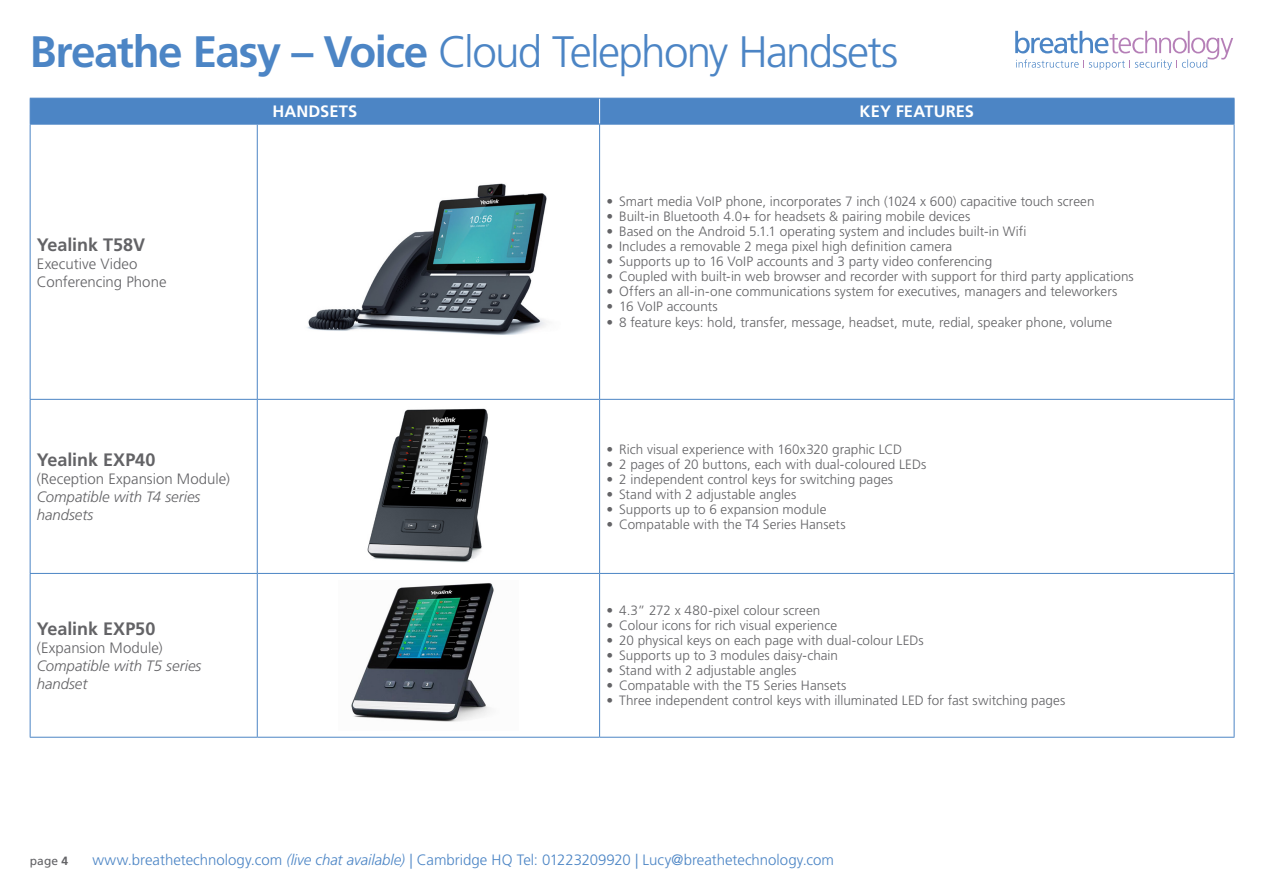
<style>
.page{position:relative;width:1263px;height:893px;background:#fff}
.page>*{position:absolute;margin:0;border:0;box-sizing:border-box;transform-origin:0 0}
.t1{font:300 43.95px "Frutiger LT Std";letter-spacing:-.04em;color:#4c85c5}
.t2{font:700 18px "Frutiger LT Std";letter-spacing:-.005em;color:#636366}
.t3{font:700 16.5px "Frutiger LT Std";letter-spacing:.005em;color:#fff}
.t4{font:300 15px "Frutiger LT Std";color:#4c85c5}
.t5{font:300 15px/18px "Frutiger LT Std";color:#636366}
.t6{font:italic 300 15px/18px "Frutiger LT Std";color:#636366}
.t7{font:300 13.5px "Frutiger LT Std";letter-spacing:.005em;color:#636366}
.t8{font:12px "Frutiger LT Std";color:#636366}
.s1{font-weight:700}
.s2{font-style:italic}
</style>
<div class="page">
<svg style="left:1015px;top:31px;width:218px;height:39px"></svg>
<hr style="left:30px;top:125px;width:1px;height:274px;background:#4c85c5">
<hr style="left:257px;top:125px;width:1px;height:274px;background:#4c85c5">
<hr style="left:599px;top:125px;width:1px;height:274px;background:#4c85c5">
<hr style="left:1234px;top:125px;width:1px;height:274px;background:#4c85c5">
<hr style="left:30px;top:399px;width:227px;height:1px;background:#4c85c5">
<hr style="left:30px;top:400px;width:1px;height:173px;background:#4c85c5">
<hr style="left:257px;top:399px;width:343px;height:1px;background:#4c85c5">
<hr style="left:257px;top:400px;width:1px;height:173px;background:#4c85c5">
<hr style="left:600px;top:399px;width:634px;height:1px;background:#4c85c5">
<hr style="left:599px;top:400px;width:1px;height:173px;background:#4c85c5">
<hr style="left:1234px;top:400px;width:1px;height:173px;background:#4c85c5">
<hr style="left:30px;top:573px;width:227px;height:1px;background:#4c85c5">
<hr style="left:30px;top:574px;width:1px;height:163px;background:#4c85c5">
<hr style="left:257px;top:573px;width:343px;height:1px;background:#4c85c5">
<hr style="left:257px;top:574px;width:1px;height:163px;background:#4c85c5">
<hr style="left:600px;top:573px;width:634px;height:1px;background:#4c85c5">
<hr style="left:599px;top:574px;width:1px;height:163px;background:#4c85c5">
<hr style="left:1234px;top:574px;width:1px;height:163px;background:#4c85c5">
<hr style="left:30px;top:737px;width:227px;height:1px;background:#4c85c5">
<hr style="left:257px;top:737px;width:343px;height:1px;background:#4c85c5">
<hr style="left:600px;top:737px;width:634px;height:1px;background:#4c85c5">
<hr style="left:30px;top:124px;width:227px;height:1px;background:#4c85c5">
<hr style="left:257px;top:124px;width:343px;height:1px;background:#4c85c5">
<hr style="left:600px;top:124px;width:634px;height:1px;background:#4c85c5">
<div style="left:30px;top:98px;width:1205px;height:26px;background:#4c85c5"></div>
<img style="left:307px;top:183px;width:240px;height:152px">
<img style="left:367px;top:408px;width:122px;height:154px">
<img style="left:351px;top:583px;width:143px;height:139px">
<h1 class="t1" style="left:30px;top:27px;width:870px"><span class="s1">Breathe Easy – Voice</span> Cloud Telephony Handsets</h1>
<p class="t3" style="left:272px;top:102px;width:87px">HANDSETS</p>
<p class="t3" style="left:860px;top:102px;width:116px">KEY FEATURES</p>
<p class="t2" style="left:37px;top:234px;width:110px">Yealink T58V</p>
<p class="t5" style="left:37px;top:255px;width:131px">Executive Video<br>Conferencing Phone</p>
<p class="t2" style="left:37px;top:449px;width:120px">Yealink EXP40</p>
<p class="t5" style="left:37px;top:470px;width:195px">(Reception Expansion Module)</p>
<p class="t6" style="left:37px;top:488px;width:165px">Compatible with T4 series handsets</p>
<p class="t2" style="left:37px;top:618px;width:120px">Yealink EXP50</p>
<p class="t5" style="left:37px;top:639px;width:127px">(Expansion Module)</p>
<p class="t6" style="left:37px;top:657px;width:166px">Compatible with T5 series handset</p>
<p class="t7" style="left:606px;top:194px;width:490px">• Smart media VoIP phone, incorporates 7 inch (1024 x 600) capacitive touch screen</p>
<p class="t7" style="left:606px;top:209px;width:365px">• Built-in Bluetooth 4.0+ for headsets &amp; pairing mobile devices</p>
<p class="t7" style="left:606px;top:224px;width:422px">• Based on the Android 5.1.1 operating system and includes built-in Wifi</p>
<p class="t7" style="left:606px;top:239px;width:347px">• Includes a removable 2 mega pixel high definition camera</p>
<p class="t7" style="left:606px;top:254px;width:387px">• Supports up to 16 VoIP accounts and 3 party video conferencing</p>
<p class="t7" style="left:606px;top:269px;width:529px">• Coupled with built-in web browser and recorder with support for third party applications</p>
<p class="t7" style="left:606px;top:284px;width:512px">• Offers an all-in-one communications system for executives, managers and teleworkers</p>
<p class="t7" style="left:606px;top:299px;width:113px">• 16 VoIP accounts</p>
<p class="t7" style="left:606px;top:315px;width:507px">• 8 feature keys: hold, transfer, message, headset, mute, redial, speaker phone, volume</p>
<p class="t7" style="left:606px;top:442px;width:297px">• Rich visual experience with 160x320 graphic LCD</p>
<p class="t7" style="left:606px;top:457px;width:321px">• 2 pages of 20 buttons, each with dual-coloured LEDs</p>
<p class="t7" style="left:606px;top:472px;width:288px">• 2 independent control keys for switching pages</p>
<p class="t7" style="left:606px;top:487px;width:191px">• Stand with 2 adjustable angles</p>
<p class="t7" style="left:606px;top:502px;width:222px">• Supports up to 6 expansion module</p>
<p class="t7" style="left:606px;top:517px;width:241px">• Compatable with the T4 Series Hansets</p>
<p class="t7" style="left:606px;top:603px;width:215px">• 4.3” 272 x 480-pixel colour screen</p>
<p class="t7" style="left:606px;top:618px;width:232px">• Colour icons for rich visual experience</p>
<p class="t7" style="left:606px;top:633px;width:319px">• 20 physical keys on each page with dual-colour LEDs</p>
<p class="t7" style="left:606px;top:648px;width:233px">• Supports up to 3 modules daisy-chain</p>
<p class="t7" style="left:606px;top:663px;width:191px">• Stand with 2 adjustable angles</p>
<p class="t7" style="left:606px;top:678px;width:242px">• Compatable with the T5 Series Hansets</p>
<p class="t7" style="left:606px;top:693px;width:460px">• Three independent control keys with illuminated LED for fast switching pages</p>
<p class="t8" style="left:30px;top:854px;width:40px">page <span class="s1">4</span></p>
<p class="t4" style="left:92px;top:852px;width:743px">www.breathetechnology.com <span class="s2">(live chat available) |</span> Cambridge HQ Tel: 01223209920 | Lucy@breathetechnology.com</p>
</div>
